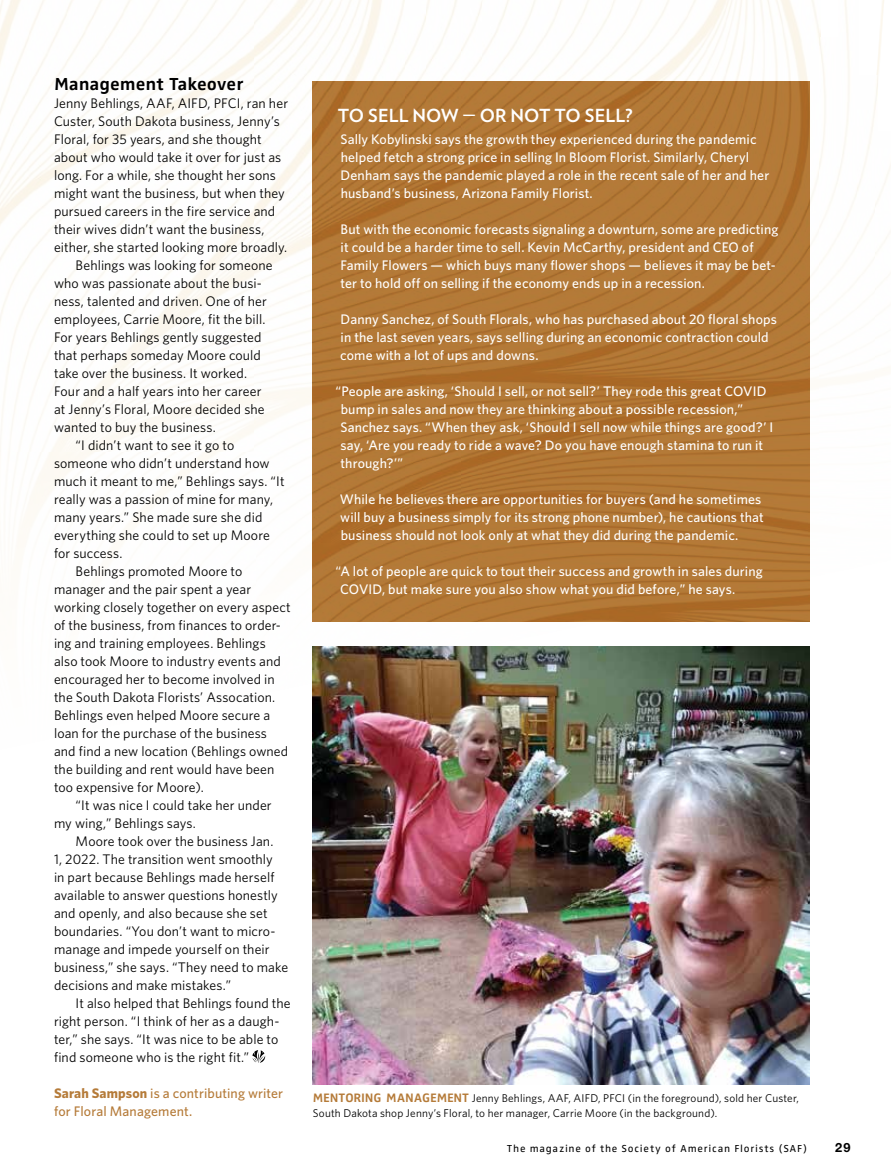
<style>
.page{position:relative;width:891px;height:1175px;background:#fff}
.page>*{position:absolute;margin:0;border:0;box-sizing:border-box;transform-origin:0 0}
.t1{font:700 18px "Verlag";letter-spacing:.005em;color:#fff}
.t2{font:700 18px "Zwo Corr Pro";letter-spacing:-.005em;color:#000}
.t3{font:13.8px "Whitney";letter-spacing:.01em;color:#000}
.t4{font:500 13.8px/18px "Whitney";letter-spacing:.01em;color:#fff}
.t5{font:500 13.8px/18px "Whitney";letter-spacing:.01em;color:#b57b39}
.t6{font:700 12.75px "Helvetica Neue LT Std";color:#000}
.t7{font:11.25px/15px "Whitney";letter-spacing:.015em;color:#000}
.t8{font:10.5px "Zwo Corr Pro";letter-spacing:.07em;color:#000}
.s1{font-weight:700}
.s2{font-family:"Zwo Corr Pro";font-weight:700;font-size:12.75px;color:#b57b39}
</style>
<div class="page">
<img style="left:254px;top:0;width:151px;height:1085px">
<img style="left:405px;top:0;width:56px;height:1085px">
<img style="left:482px;top:0;width:339px;height:622px">
<img style="left:461px;top:2px;width:21px;height:1083px">
<img style="left:819px;top:38px;width:21px;height:584px">
<img style="left:876px;top:132px;width:15px;height:332px">
<img style="left:0;top:452px;width:256px;height:471px">
<img style="left:254px;top:923px;width:2px;height:162px">
<svg style="left:252px;top:1050px;width:13px;height:12px"></svg>
<img style="left:313px;top:646px;width:497px;height:438px">
<img style="left:313px;top:81px;width:92px;height:540px">
<img style="left:405px;top:81px;width:56px;height:540px">
<img style="left:482px;top:81px;width:328px;height:540px">
<img style="left:461px;top:81px;width:21px;height:540px">
<h1 class="t2" style="left:54px;top:70px;width:191px">Management Takeover</h1>
<p class="t3" style="left:54px;top:94px;width:236px">Jenny Behlings, AAF, AIFD, PFCI, ran her</p>
<p class="t3" style="left:54px;top:112px;width:227px">Custer, South Dakota business, Jenny’s</p>
<p class="t3" style="left:54px;top:130px;width:209px">Floral, for 35 years, and she thought</p>
<p class="t3" style="left:54px;top:148px;width:229px">about who would take it over for just as</p>
<p class="t3" style="left:54px;top:166px;width:223px">long. For a while, she thought her sons</p>
<p class="t3" style="left:54px;top:184px;width:232px">might want the business, but when they</p>
<p class="t3" style="left:54px;top:202px;width:223px">pursued careers in the fire service and</p>
<p class="t3" style="left:54px;top:220px;width:212px">their wives didn’t want the business,</p>
<p class="t3" style="left:54px;top:238px;width:235px">either, she started looking more broadly.</p>
<p class="t3" style="left:76px;top:256px;width:199px">Behlings was looking for someone</p>
<p class="t3" style="left:54px;top:274px;width:209px">who was passionate about the busi-</p>
<p class="t3" style="left:54px;top:292px;width:215px">ness, talented and driven. One of her</p>
<p class="t3" style="left:54px;top:310px;width:213px">employees, Carrie Moore, fit the bill.</p>
<p class="t3" style="left:54px;top:328px;width:209px">For years Behlings gently suggested</p>
<p class="t3" style="left:54px;top:346px;width:208px">that perhaps someday Moore could</p>
<p class="t3" style="left:54px;top:364px;width:195px">take over the business. It worked.</p>
<p class="t3" style="left:54px;top:382px;width:209px">Four and a half years into her career</p>
<p class="t3" style="left:54px;top:400px;width:212px">at Jenny’s Floral, Moore decided she</p>
<p class="t3" style="left:54px;top:418px;width:163px">wanted to buy the business.</p>
<p class="t3" style="left:76px;top:436px;width:160px">“I didn’t want to see it go to</p>
<p class="t3" style="left:54px;top:454px;width:217px">someone who didn’t understand how</p>
<p class="t3" style="left:54px;top:472px;width:232px">much it meant to me,” Behlings says. “It</p>
<p class="t3" style="left:54px;top:490px;width:221px">really was a passion of mine for many,</p>
<p class="t3" style="left:54px;top:508px;width:210px">many years.” She made sure she did</p>
<p class="t3" style="left:54px;top:526px;width:217px">everything she could to set up Moore</p>
<p class="t3" style="left:54px;top:544px;width:70px">for success.</p>
<p class="t3" style="left:76px;top:562px;width:168px">Behlings promoted Moore to</p>
<p class="t3" style="left:54px;top:580px;width:199px">manager and the pair spent a year</p>
<p class="t3" style="left:54px;top:598px;width:238px">working closely together on every aspect</p>
<p class="t3" style="left:54px;top:616px;width:228px">of the business, from finances to order-</p>
<p class="t3" style="left:54px;top:634px;width:213px">ing and training employees. Behlings</p>
<p class="t3" style="left:54px;top:652px;width:228px">also took Moore to industry events and</p>
<p class="t3" style="left:54px;top:670px;width:222px">encouraged her to become involved in</p>
<p class="t3" style="left:54px;top:688px;width:223px">the South Dakota Florists’ Assocation.</p>
<p class="t3" style="left:54px;top:706px;width:218px">Behlings even helped Moore secure a</p>
<p class="t3" style="left:54px;top:724px;width:215px">loan for the purchase of the business</p>
<p class="t3" style="left:54px;top:742px;width:236px">and find a new location (Behlings owned</p>
<p class="t3" style="left:54px;top:760px;width:222px">the building and rent would have been</p>
<p class="t3" style="left:54px;top:778px;width:151px">too expensive for Moore).</p>
<p class="t3" style="left:76px;top:796px;width:198px">“It was nice I could take her under</p>
<p class="t3" style="left:54px;top:814px;width:144px">my wing,” Behlings says.</p>
<p class="t3" style="left:76px;top:832px;width:199px">Moore took over the business Jan.</p>
<p class="t3" style="left:54px;top:850px;width:220px">1, 2022. The transition went smoothly</p>
<p class="t3" style="left:54px;top:868px;width:222px">in part because Behlings made herself</p>
<p class="t3" style="left:54px;top:886px;width:225px">available to answer questions honestly</p>
<p class="t3" style="left:54px;top:904px;width:215px">and openly, and also because she set</p>
<p class="t3" style="left:54px;top:922px;width:223px">boundaries. “You don’t want to micro-</p>
<p class="t3" style="left:54px;top:940px;width:217px">manage and impede yourself on their</p>
<p class="t3" style="left:54px;top:958px;width:236px">business,” she says. “They need to make</p>
<p class="t3" style="left:54px;top:976px;width:179px">decisions and make mistakes.”</p>
<p class="t3" style="left:76px;top:994px;width:217px">It also helped that Behlings found the</p>
<p class="t3" style="left:54px;top:1012px;width:227px">right person. “I think of her as a daugh-</p>
<p class="t3" style="left:54px;top:1030px;width:226px">ter,” she says. “It was nice to be able to</p>
<p class="t3" style="left:54px;top:1048px;width:197px">find someone who is the right fit.”</p>
<p class="t5" style="left:54px;top:1084px;width:231px"><span class="s1">Sarah Sampson</span> is a contributing writer for Floral Management.</p>
<p class="t7" style="left:313px;top:1090px;width:488px"><span class="s2">MENTORING MANAGEMENT</span> Jenny Behlings, AAF, AIFD, PFCI (in the foreground), sold her Custer,<br>South Dakota shop Jenny’s Floral, to her manager, Carrie Moore (in the background).</p>
<h1 class="t1" style="left:338px;top:102px;width:296px">TO SELL NOW — OR NOT TO SELL?</h1>
<p class="t4" style="left:340px;top:130px;width:430px">Sally Kobylinski says the growth they experienced during the pandemic helped fetch a strong price in selling In Bloom Florist. Similarly, Cheryl Denham says the pandemic played a role in the recent sale of her and her husband’s business, Arizona Family Florist.</p>
<p class="t4" style="left:341px;top:220px;width:439px">But with the economic forecasts signaling a downturn, some are predicting it could be a harder time to sell. Kevin McCarthy, president and CEO of Family Flowers — which buys many flower shops — believes it may be bet&shy;ter to hold off on selling if the economy ends up in a recession.</p>
<p class="t4" style="left:340px;top:310px;width:438px">Danny Sanchez, of South Florals, who has purchased about 20 floral shops in the last seven years, says selling during an economic contraction could come with a lot of ups and downs.</p>
<p class="t4" style="left:340px;top:382px;width:435px;text-indent:-5px">“People are asking, ‘Should I sell, or not sell?’ They rode this great COVID bump in sales and now they are thinking about a possible recession,” Sanchez says. “When they ask, ‘Should I sell now while things are good?’ I say, ‘Are you ready to ride a wave? Do you have enough stamina to run it through?’”</p>
<p class="t4" style="left:340px;top:490px;width:425px">While he believes there are opportunities for buyers (and he sometimes will buy a business simply for its strong phone number), he cautions that business should not look only at what they did during the pandemic.</p>
<p class="t4" style="left:340px;top:562px;width:424px;text-indent:-5px">“A lot of people are quick to tout their success and growth in sales during<br>COVID, but make sure you also show what you did before,” he says.</p>
<p class="t8" style="left:507px;top:1141px;width:302px">The magazine of the Society of American Florists (SAF)</p>
<p class="t6" style="left:835px;top:1140px;width:17px">29</p>
</div>
